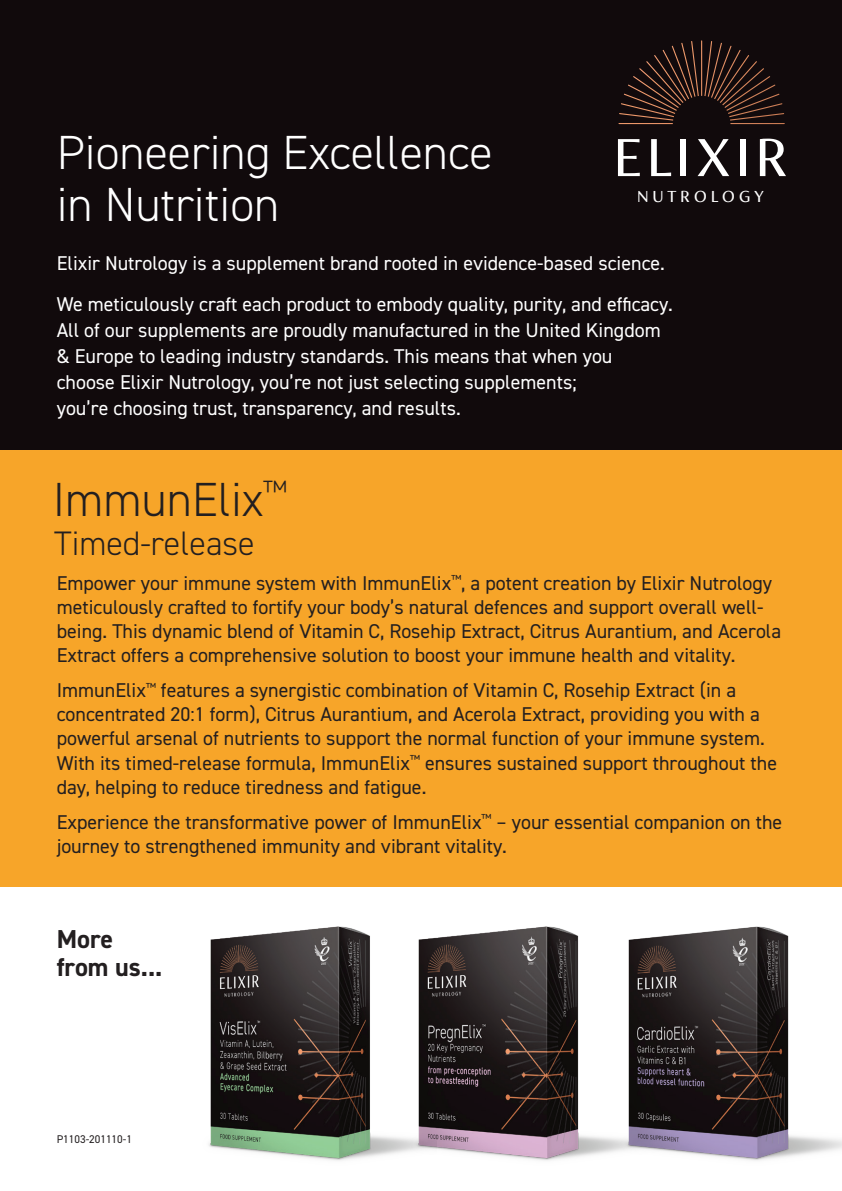
<style>
.page{position:relative;width:842px;height:1191px;background:#fff}
.page>*{position:absolute;margin:0;border:0;box-sizing:border-box;transform-origin:0 0}
.t1{font:60px "FS Siena";letter-spacing:.05em;color:#fff}
.t2{font:300 48px/52px "DIN2014";color:#fff}
.t3{font:300 48px "DIN2014";color:#231f20}
.t4{font:300 34px "DIN2014";color:#231f20}
.t5{font:700 26px/28px "DIN2014";color:#231f20}
.t6{font:20px/24px "DIN2014";color:#231f20}
.t7{font:20px/26px "DIN2014";color:#fff}
.t8{font:18px "FS Siena";letter-spacing:.2em;color:#fff}
.t9{font:11.2px "DIN2014";color:#231f20}
</style>
<div class="page">
<div style="left:0;top:0;width:842px;height:450px;background:#110a0c"></div>
<div style="left:0;top:450px;width:842px;height:437px;background:#f7a529"></div>
<img style="left:437px;top:926px;width:135px;height:235px">
<img style="left:572px;top:926px;width:270px;height:235px">
<img style="left:209px;top:926px;width:228px;height:235px">
<img style="left:624px;top:41px;width:151px;height:65px">
<img style="left:701px;top:40px;width:1px;height:56px">
<img style="left:704px;top:41px;width:8px;height:55px">
<img style="left:691px;top:41px;width:8px;height:55px">
<img style="left:708px;top:43px;width:14px;height:54px">
<img style="left:681px;top:43px;width:14px;height:54px">
<img style="left:711px;top:46px;width:20px;height:52px">
<img style="left:672px;top:46px;width:20px;height:52px">
<img style="left:714px;top:50px;width:26px;height:49px">
<img style="left:663px;top:50px;width:26px;height:49px">
<img style="left:717px;top:55px;width:32px;height:46px">
<img style="left:654px;top:55px;width:32px;height:46px">
<img style="left:720px;top:61px;width:37px;height:42px">
<img style="left:646px;top:61px;width:37px;height:42px">
<img style="left:722px;top:68px;width:42px;height:37px">
<img style="left:639px;top:68px;width:42px;height:37px">
<img style="left:724px;top:76px;width:46px;height:32px">
<img style="left:633px;top:76px;width:46px;height:32px">
<img style="left:726px;top:85px;width:49px;height:26px">
<img style="left:628px;top:85px;width:49px;height:26px">
<img style="left:728px;top:94px;width:51px;height:20px">
<img style="left:624px;top:94px;width:51px;height:20px">
<img style="left:729px;top:103px;width:53px;height:14px">
<img style="left:621px;top:103px;width:53px;height:14px">
<img style="left:730px;top:113px;width:54px;height:8px">
<img style="left:619px;top:113px;width:54px;height:8px">
<img style="left:730px;top:123px;width:55px;height:1px">
<img style="left:618px;top:123px;width:55px;height:1px">
<h2 class="t2" style="left:57px;top:127px;width:437px">Pioneering Excellence in Nutrition</h2>
<h1 class="t1" style="left:612px;top:125px;width:178px">ELIXIR</h1>
<p class="t8" style="left:637px;top:186px;width:128px">NUTROLOGY</p>
<p class="t7" style="left:57px;top:243px;width:618px;line-height:40.2px">Elixir Nutrology is a supplement brand rooted in evidence-based science.<br>We meticulously craft each product to embody quality, purity, and efficacy.</p>
<p class="t7" style="left:57px;top:316px;width:605px">All of our supplements are proudly manufactured in the United Kingdom &amp; Europe to leading industry standards. This means that when you choose Elixir Nutrology, you’re not just selecting supplements;<br>you’re choosing trust, transparency, and results.</p>
<h2 class="t3" style="left:53px;top:470px;width:236px">ImmunElix<sup>™</sup></h2>
<h3 class="t4" style="left:54px;top:522px;width:202px">Timed-release</h3>
<p class="t6" style="left:57px;top:571px;width:726px">Empower your immune system with ImmunElix<sup>™</sup>, a potent creation by Elixir Nutrology meticulously crafted to fortify your body’s natural defences and support overall well&shy;being. This dynamic blend of Vitamin C, Rosehip Extract, Citrus Aurantium, and Acerola Extract offers a comprehensive solution to boost your immune health and vitality.</p>
<p class="t6" style="left:57px;top:678px;width:722px">ImmunElix<sup>™</sup> features a synergistic combination of Vitamin C, Rosehip Extract (in a concentrated 20:1 form), Citrus Aurantium, and Acerola Extract, providing you with a powerful arsenal of nutrients to support the normal function of your immune system.<br>With its timed-release formula, ImmunElix<sup>™</sup> ensures sustained support throughout the day, helping to reduce tiredness and fatigue.</p>
<p class="t6" style="left:57px;top:809px;width:727px">Experience the transformative power of ImmunElix<sup>™</sup> – your essential companion on the journey to strengthened immunity and vibrant vitality.</p>
<h3 class="t5" style="left:57px;top:924px;width:107px">More from us...</h3>
<p class="t9" style="left:57px;top:1132px;width:77px">P1103-201110-1</p>
</div>
